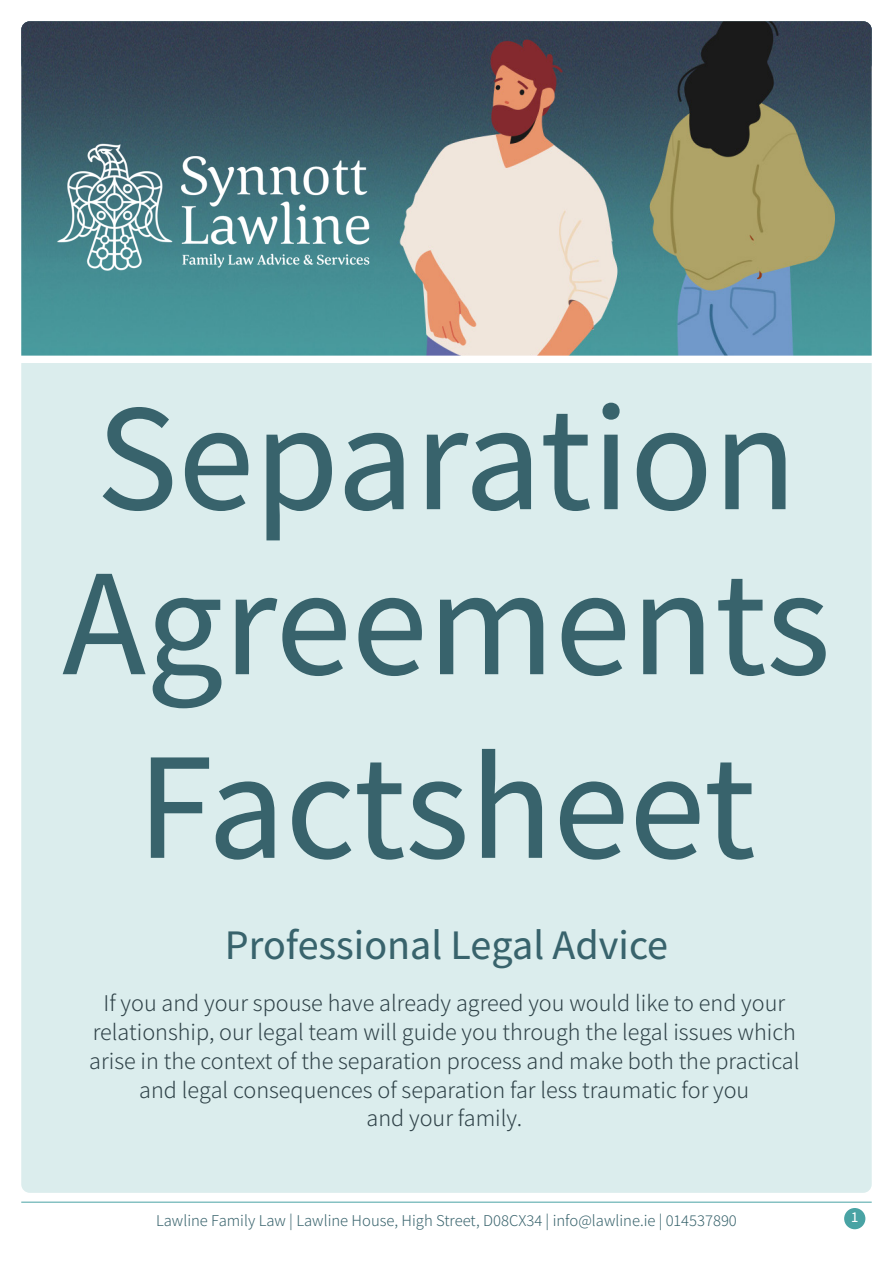
<style>
.page{position:relative;width:893px;height:1263px;background:#fff}
.page>*{position:absolute;margin:0;border:0;box-sizing:border-box;transform-origin:0 0}
.t1{font:500 153px/165px "Assistant";color:#38636c}
.t2{font:500 42px "Assistant";color:#38636c}
.t3{font:300 24px/28.8px "Assistant";color:#2f4248;text-align:center}
.t4{font:300 16.5px "Assistant";color:#38636c}
.t5{font:500 15px "Assistant";color:#fff}
</style>
<div class="page">
<hr style="left:21px;top:1202px;width:851px;height:1px;background:#49a3a4">
<div style="left:844px;top:1208px;width:21px;height:21px;background:#49a3a4;border-radius:50%"></div>
<div style="left:21px;top:363px;width:851px;height:830px;background:#dbeded"></div>
<img style="left:21px;top:21px;width:851px;height:335px">
<img style="left:57px;top:123px;width:320px;height:183px">
<p class="t1" style="left:62px;top:368px;width:770px">Separation<br>Agreements</p>
<p class="t1" style="left:137px;top:716px;width:620px">Factsheet</p>
<p class="t2" style="left:225px;top:916px;width:445px">Professional Legal Advice</p>
<p class="t3" style="left:89px;top:987px;width:712px">If you and your spouse have already agreed you would like to end your relationship, our legal team will guide you through the legal issues which arise in the context of the separation process and make both the practical and legal consequences of separation far less traumatic for you<br>and your family.</p>
<p class="t4" style="left:156px;top:1209px;width:582px">Lawline Family Law | Lawline House, High Street, D08CX34 | info@lawline.ie | 014537890</p>
<p class="t5" style="left:851px;top:1206px;width:8px">1</p>
</div>
